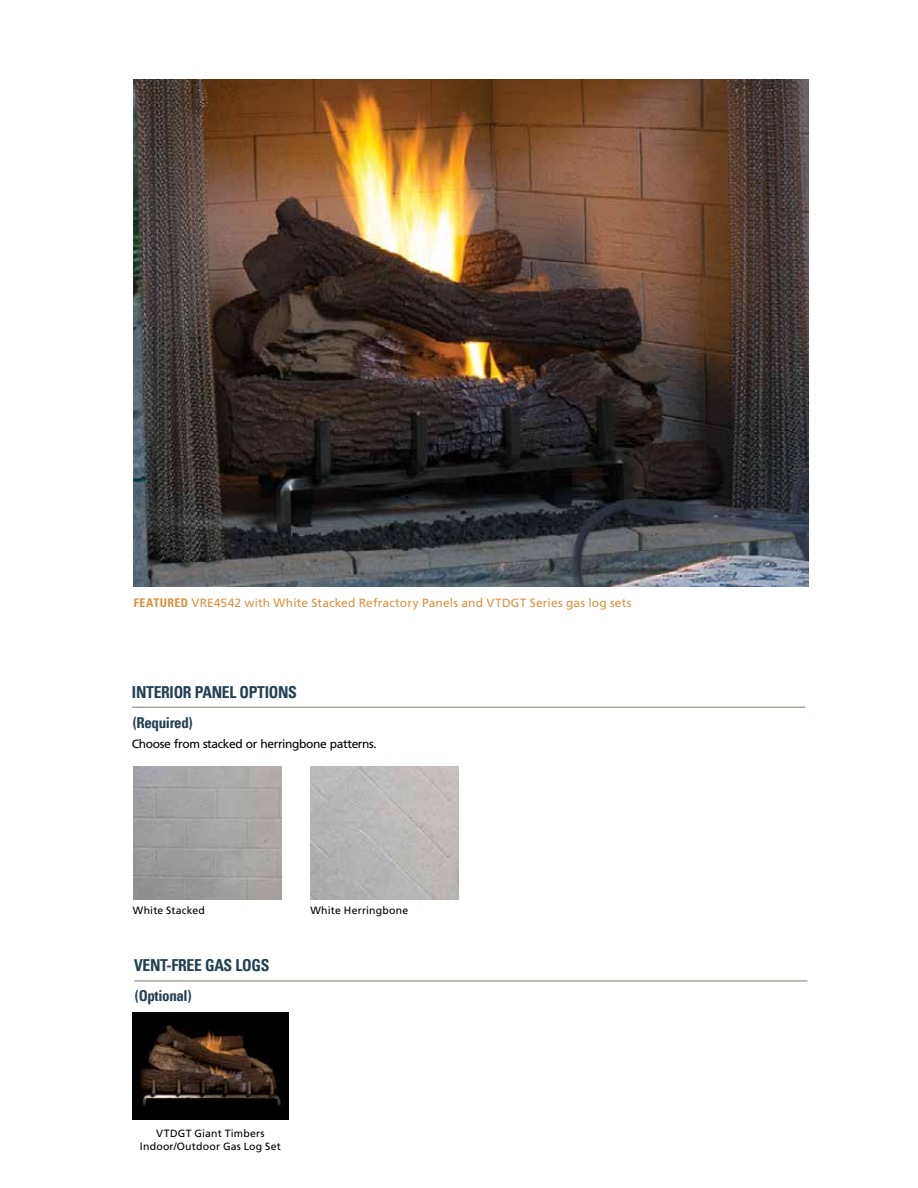
<style>
.page{position:relative;width:918px;height:1188px;background:#fff}
.page>*{position:absolute;margin:0;border:0;box-sizing:border-box;transform-origin:0 0}
.t1{font:16.5px "Univers Com 67 Bold Cond";letter-spacing:-.02em;color:#224153;scale:.95 1}
.t2{font:15px "Univers Com 67 Bold Cond";letter-spacing:-.025em;color:#224153}
.t3{font:12px "Frutiger LT Std";letter-spacing:.015em;color:#d89341}
.t4{font:12px "Frutiger LT Std";letter-spacing:-.03em;color:#000}
.t5{font:10.5px/13.5px "Frutiger LT Std";letter-spacing:.02em;color:#000;text-align:center}
.s1{font-family:"Univers Com 67 Bold Cond"}
</style>
<div class="page">
<hr style="left:134px;top:980px;width:673px;height:2px;background:#aca39b">
<img style="left:134px;top:79px;width:675px;height:507px">
<hr style="left:132px;top:707px;width:673px;height:1px;background:#aca39b">
<img style="left:133px;top:1013px;width:156px;height:107px">
<img style="left:133px;top:767px;width:149px;height:133px">
<img style="left:310px;top:767px;width:149px;height:132px">
<p class="t3" style="left:134px;top:596px;width:499px"><span class="s1">FEATURED</span> VRE4542 with White Stacked Refractory Panels and VTDGT Series gas log sets</p>
<h1 class="t1" style="left:132px;top:682px;width:175px">INTERIOR PANEL OPTIONS</h1>
<p class="t2" style="left:133px;top:713px;width:61px">(Required)</p>
<p class="t4" style="left:132px;top:737px;width:246px">Choose from stacked or herringbone patterns.</p>
<p class="t5" style="left:133px;top:904px;width:74px">White Stacked</p>
<p class="t5" style="left:310px;top:904px;width:99px">White Herringbone</p>
<h1 class="t1" style="left:134px;top:955px;width:144px">VENT-FREE GAS LOGS</h1>
<p class="t2" style="left:135px;top:987px;width:58px">(Optional)</p>
<p class="t5" style="left:140px;top:1127px;width:143px">VTDGT Giant Timbers<br>Indoor/Outdoor Gas Log Set</p>
</div>
